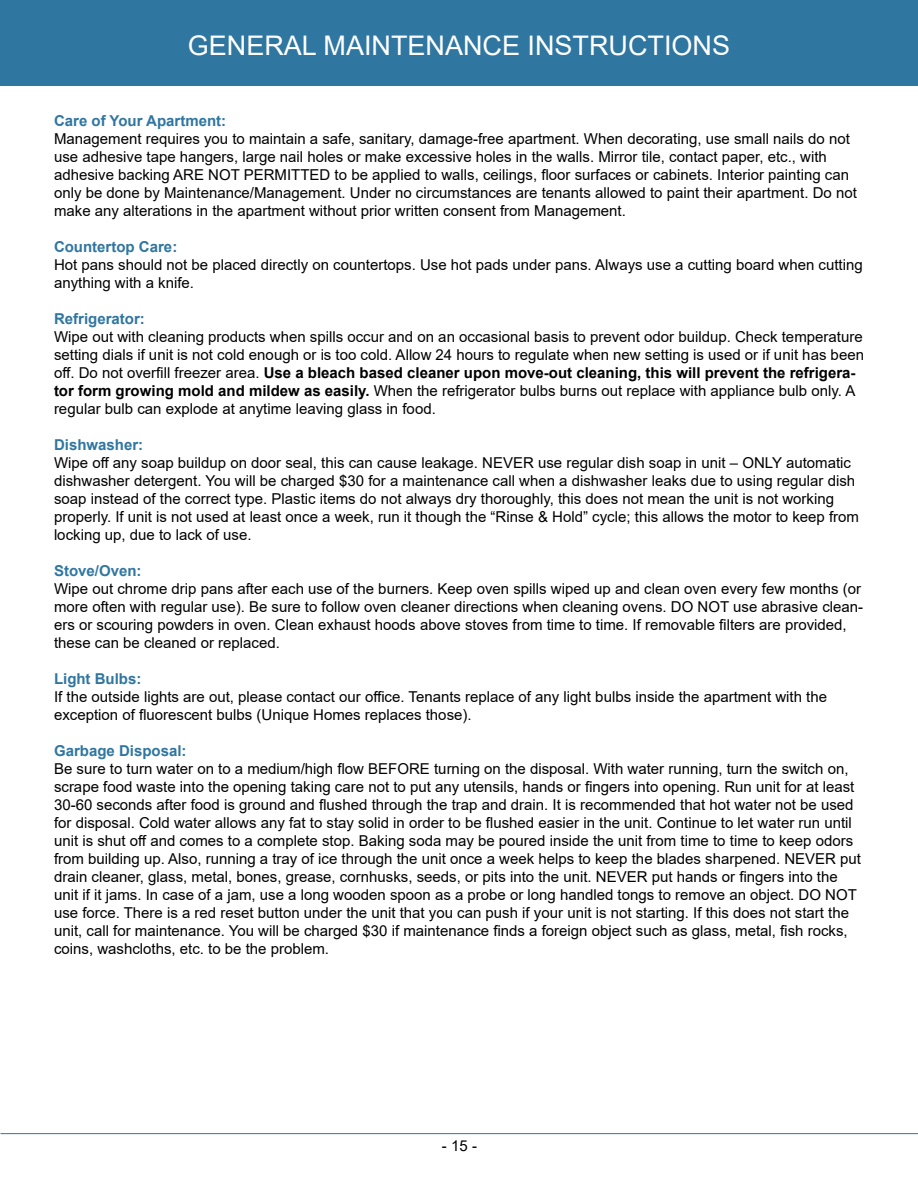
<style>
.page{position:relative;width:918px;height:1188px;background:#fff}
.page>*{position:absolute;margin:0;border:0;box-sizing:border-box;transform-origin:0 0}
.t1{font:27px "Arial";color:#fff}
.t2{font:15px/18px "Arial";color:#000}
.t3{font:700 15px "Arial";color:#2f76a1}
.s1{font-weight:700}
</style>
<div class="page">
<div style="left:0;top:0;width:918px;height:85px;background:#2f76a1"></div>
<hr style="left:0;top:1133px;width:918px;height:1px;background:#2f76a1">
<h1 class="t1" style="left:188px;top:27px;width:544px">GENERAL MAINTENANCE INSTRUCTIONS</h1>
<p class="t3" style="left:54px;top:110px;width:174px">Care of Your Apartment:</p>
<p class="t2" style="left:54px;top:129px;width:804px">Management requires you to maintain a safe, sanitary, damage-free apartment. When decorating, use small nails do not use adhesive tape hangers, large nail holes or make excessive holes in the walls. Mirror tile, contact paper, etc., with adhesive backing ARE NOT PERMITTED to be applied to walls, ceilings, floor surfaces or cabinets. Interior painting can only be done by Maintenance/Management. Under no circumstances are tenants allowed to paint their apartment. Do not make any alterations in the apartment without prior written consent from Management.</p>
<p class="t3" style="left:54px;top:236px;width:125px">Countertop Care:</p>
<p class="t2" style="left:54px;top:255px;width:810px">Hot pans should not be placed directly on countertops. Use hot pads under pans. Always use a cutting board when cutting anything with a knife.</p>
<p class="t3" style="left:54px;top:308px;width:92px">Refrigerator:</p>
<p class="t2" style="left:54px;top:327px;width:812px">Wipe out with cleaning products when spills occur and on an occasional basis to prevent odor buildup. Check temperature setting dials if unit is not cold enough or is too cold. Allow 24 hours to regulate when new setting is used or if unit has been off. Do not overfill freezer area. <span class="s1">Use a bleach based cleaner upon move-out cleaning, this will prevent the refrigera&shy;tor form growing mold and mildew as easily.</span> When the refrigerator bulbs burns out replace with appliance bulb only. A regular bulb can explode at anytime leaving glass in food.</p>
<p class="t3" style="left:54px;top:434px;width:91px">Dishwasher:</p>
<p class="t2" style="left:54px;top:453px;width:807px">Wipe off any soap buildup on door seal, this can cause leakage. NEVER use regular dish soap in unit – ONLY automatic dishwasher detergent. You will be charged $30 for a maintenance call when a dishwasher leaks due to using regular dish soap instead of the correct type. Plastic items do not always dry thoroughly, this does not mean the unit is not working properly. If unit is not used at least once a week, run it though the “Rinse &amp; Hold” cycle; this allows the motor to keep from locking up, due to lack of use.</p>
<p class="t3" style="left:54px;top:560px;width:89px">Stove/Oven:</p>
<p class="t2" style="left:54px;top:579px;width:811px">Wipe out chrome drip pans after each use of the burners. Keep oven spills wiped up and clean oven every few months (or more often with regular use). Be sure to follow oven cleaner directions when cleaning ovens. DO NOT use abrasive clean&shy;ers or scouring powders in oven. Clean exhaust hoods above stoves from time to time. If removable filters are provided, these can be cleaned or replaced.</p>
<p class="t3" style="left:54px;top:668px;width:89px">Light Bulbs:</p>
<p class="t2" style="left:54px;top:687px;width:775px">If the outside lights are out, please contact our office. Tenants replace of any light bulbs inside the apartment with the exception of fluorescent bulbs (Unique Homes replaces those).</p>
<p class="t3" style="left:54px;top:740px;width:134px">Garbage Disposal:</p>
<p class="t2" style="left:54px;top:759px;width:809px">Be sure to turn water on to a medium/high flow BEFORE turning on the disposal. With water running, turn the switch on, scrape food waste into the opening taking care not to put any utensils, hands or fingers into opening. Run unit for at least 30-60 seconds after food is ground and flushed through the trap and drain. It is recommended that hot water not be used for disposal. Cold water allows any fat to stay solid in order to be flushed easier in the unit. Continue to let water run until unit is shut off and comes to a complete stop. Baking soda may be poured inside the unit from time to time to keep odors from building up. Also, running a tray of ice through the unit once a week helps to keep the blades sharpened. NEVER put drain cleaner, glass, metal, bones, grease, cornhusks, seeds, or pits into the unit. NEVER put hands or fingers into the unit if it jams. In case of a jam, use a long wooden spoon as a probe or long handled tongs to remove an object. DO NOT use force. There is a red reset button under the unit that you can push if your unit is not starting. If this does not start the unit, call for maintenance. You will be charged $30 if maintenance finds a foreign object such as glass, metal, fish rocks, coins, washcloths, etc. to be the problem.</p>
<p class="t2" style="left:442px;top:1137px;width:37px">- 15 -</p>
</div>
